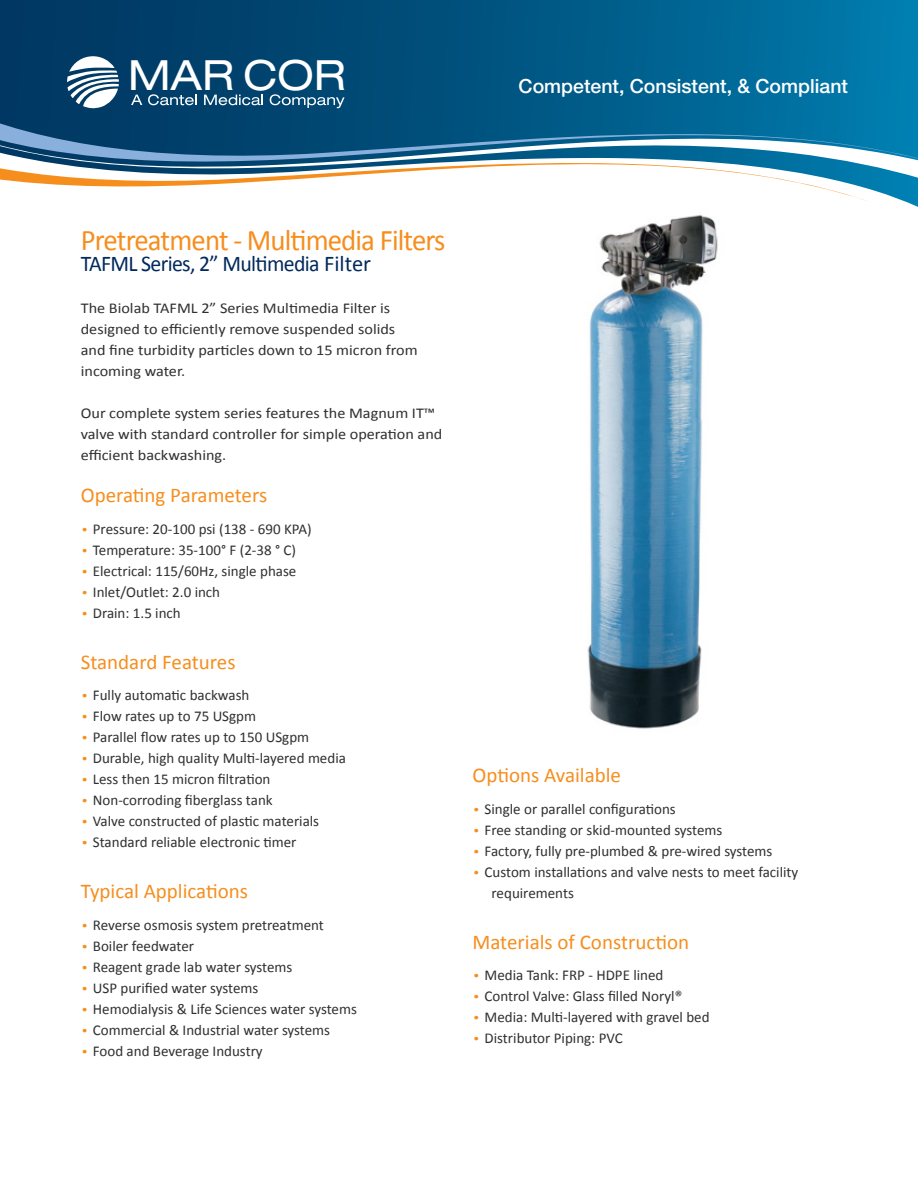
<style>
.page{position:relative;width:918px;height:1188px;background:#fff}
.page>*{position:absolute;margin:0;border:0;box-sizing:border-box;transform-origin:0 0}
.t1{font:expanded 41.7px "Helvetica Neue LT Std";color:#fff}
.t2{font:30px "Calibri";letter-spacing:-.03em;color:#f68e1e;scale:.96 1}
.t3{font:22.5px "Calibri";letter-spacing:-.03em;color:#00295c}
.t4{font:21px "Calibri";color:#f68e1e}
.t5{font:500 19.5px "Helvetica Neue LT Std";color:#fff}
.t6{font:15px/21px "Calibri";color:#312f30}
.t7{font:15px/21px "Calibri";color:#312f30;scale:1.08 1}
.s1{font-family:"Century Gothic";font-size:12px;color:#f68e1e}
</style>
<div class="page">
<img style="left:587px;top:215px;width:131px;height:514px">
<svg style="left:0;top:0;width:918px;height:207px;background:#015582"></svg>
<svg style="left:0;top:190px;width:872px;height:17px"></svg>
<svg style="left:0;top:184px;width:918px;height:6px"></svg>
<svg style="left:0;top:61px;width:918px;height:123px;background:#347698"></svg>
<svg style="left:67px;top:56px;width:52px;height:53px"></svg>
<svg style="left:131px;top:95px;width:11px;height:10px"></svg>
<svg style="left:148px;top:94px;width:49px;height:11px"></svg>
<svg style="left:204px;top:95px;width:59px;height:10px"></svg>
<svg style="left:270px;top:94px;width:75px;height:14px"></svg>
<p class="t1" style="left:128px;top:49px;width:219px">MAR COR</p>
<p class="t5" style="left:519px;top:74px;width:331px">Competent, Consistent, &amp; Compliant</p>
<p class="t2" style="left:81px;top:222px;width:381px">Pretreatment - Multimedia Filters</p>
<p class="t3" style="left:81px;top:250px;width:292px">TAFML Series, 2” Multimedia Filter</p>
<p class="t7" style="left:81px;top:298px;width:314px">The Biolab TAFML 2” Series Multimedia Filter is designed to efficiently remove suspended solids and fine turbidity particles down to 15 micron from incoming water.</p>
<p class="t7" style="left:81px;top:403px;width:336px">Our complete system series features the Magnum IT™ valve with standard controller for simple operation and efficient backwashing.</p>
<p class="t4" style="left:81px;top:482px;width:188px">Operating Parameters</p>
<p class="t6" style="left:81px;top:519px;width:232px"><span class="s1">•</span> Pressure: 20-100 psi (138 - 690 KPA)</p>
<p class="t6" style="left:81px;top:540px;width:217px"><span class="s1">•</span> Temperature: 35-100° F (2-38 ° C)</p>
<p class="t6" style="left:81px;top:561px;width:217px"><span class="s1">•</span> Electrical: 115/60Hz, single phase</p>
<p class="t6" style="left:81px;top:582px;width:141px"><span class="s1">•</span> Inlet/Outlet: 2.0 inch</p>
<p class="t6" style="left:81px;top:603px;width:102px"><span class="s1">•</span> Drain: 1.5 inch</p>
<p class="t4" style="left:81px;top:649px;width:156px">Standard Features</p>
<p class="t6" style="left:81px;top:685px;width:170px"><span class="s1">•</span> Fully automatic backwash</p>
<p class="t6" style="left:81px;top:706px;width:177px"><span class="s1">•</span> Flow rates up to 75 USgpm</p>
<p class="t6" style="left:81px;top:727px;width:230px"><span class="s1">•</span> Parallel flow rates up to 150 USgpm</p>
<p class="t6" style="left:81px;top:748px;width:267px"><span class="s1">•</span> Durable, high quality Multi-layered media</p>
<p class="t6" style="left:81px;top:769px;width:191px"><span class="s1">•</span> Less then 15 micron filtration</p>
<p class="t6" style="left:81px;top:790px;width:193px"><span class="s1">•</span> Non-corroding fiberglass tank</p>
<p class="t6" style="left:81px;top:811px;width:240px"><span class="s1">•</span> Valve constructed of plastic materials</p>
<p class="t6" style="left:81px;top:832px;width:217px"><span class="s1">•</span> Standard reliable electronic timer</p>
<p class="t4" style="left:81px;top:878px;width:169px">Typical Applications</p>
<p class="t6" style="left:81px;top:915px;width:245px"><span class="s1">•</span> Reverse osmosis system pretreatment</p>
<p class="t6" style="left:81px;top:936px;width:115px"><span class="s1">•</span> Boiler feedwater</p>
<p class="t6" style="left:81px;top:957px;width:213px"><span class="s1">•</span> Reagent grade lab water systems</p>
<p class="t6" style="left:81px;top:978px;width:179px"><span class="s1">•</span> USP purified water systems</p>
<p class="t6" style="left:81px;top:999px;width:278px"><span class="s1">•</span> Hemodialysis &amp; Life Sciences water systems</p>
<p class="t6" style="left:81px;top:1020px;width:251px"><span class="s1">•</span> Commercial &amp; Industrial water systems</p>
<p class="t6" style="left:81px;top:1041px;width:184px"><span class="s1">•</span> Food and Beverage Industry</p>
<p class="t4" style="left:472px;top:762px;width:150px">Options Available</p>
<p class="t6" style="left:472px;top:798px;width:205px"><span class="s1">•</span> Single or parallel configurations</p>
<p class="t6" style="left:472px;top:819px;width:251px"><span class="s1">•</span> Free standing or skid-mounted systems</p>
<p class="t6" style="left:472px;top:840px;width:302px"><span class="s1">•</span> Factory, fully pre-plumbed &amp; pre-wired systems</p>
<p class="t6" style="left:492px;top:861px;width:308px;text-indent:-19px"><span class="s1">•</span> Custom installations and valve nests to meet facility requirements</p>
<p class="t4" style="left:472px;top:928px;width:218px">Materials of Construction</p>
<p class="t6" style="left:472px;top:965px;width:193px"><span class="s1">•</span> Media Tank: FRP - HDPE lined</p>
<p class="t6" style="left:472px;top:986px;width:211px"><span class="s1">•</span> Control Valve: Glass filled Noryl®</p>
<p class="t6" style="left:472px;top:1007px;width:239px"><span class="s1">•</span> Media: Multi-layered with gravel bed</p>
<p class="t6" style="left:472px;top:1028px;width:152px"><span class="s1">•</span> Distributor Piping: PVC</p>
</div>
